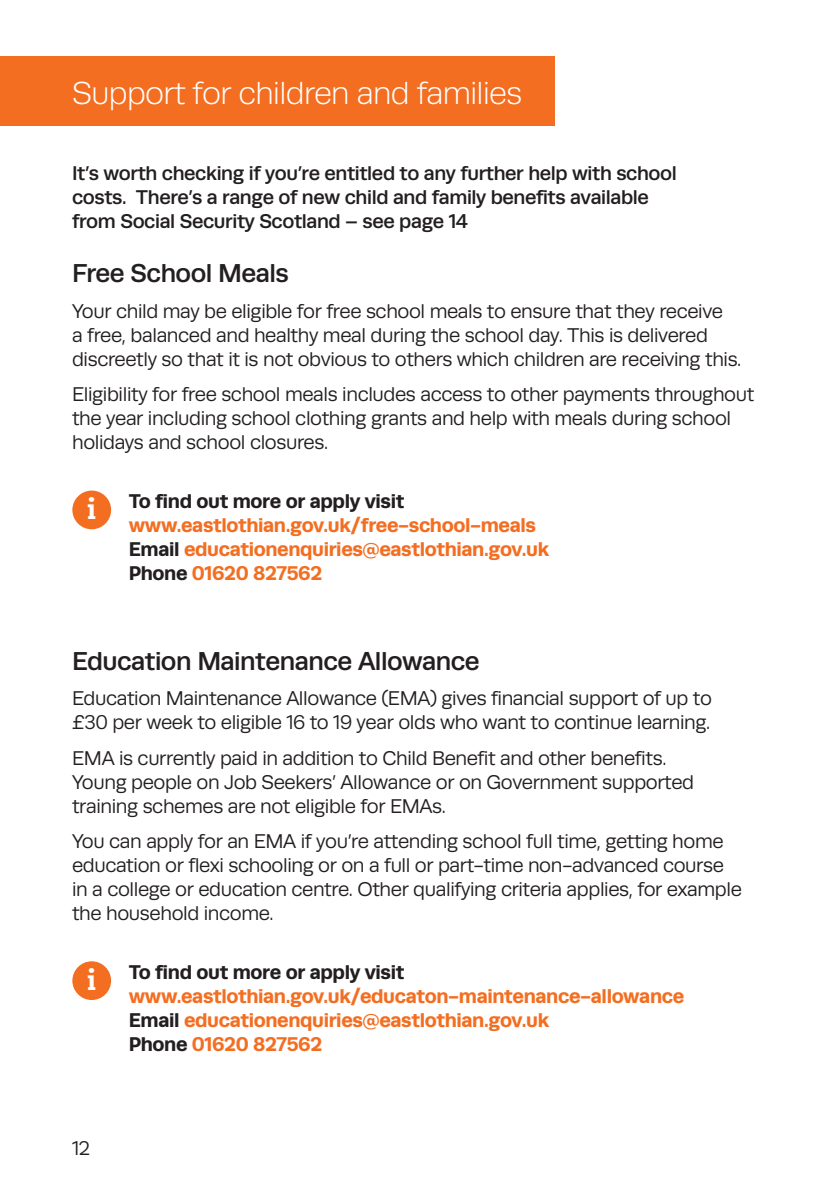
<style>
.page{position:relative;width:840px;height:1191px;background:#fff}
.page>*{position:absolute;margin:0;border:0;box-sizing:border-box;transform-origin:0 0}
.t1{font:300 32px "Runda";letter-spacing:-.02em;color:#fff}
.t2{font:800 28px "Caecilia LT Pro 85";color:#fff}
.t3{font:500 26px "Runda";letter-spacing:-.02em;color:#231f20}
.t4{font:20px/24px "Runda";letter-spacing:-.02em;color:#231f20}
.t5{font:700 20px/24px "Runda";letter-spacing:-.02em;color:#f36e21}
.t6{font:500 20px/24px "Runda";letter-spacing:-.02em;color:#231f20}
.s1{color:#231f20}
</style>
<div class="page">
<div style="left:0;top:57px;width:554px;height:69px;background:#f36e21"></div>
<div style="left:72px;top:490px;width:39px;height:39px;background:#f36e21;border-radius:50%"></div>
<div style="left:72px;top:961px;width:39px;height:39px;background:#f36e21;border-radius:50%"></div>
<p class="t1" style="left:72px;top:76px;width:451px">Support for children and families</p>
<p class="t6" style="left:72px;top:161px;width:606px">It’s worth checking if you’re entitled to any further help with school costs. There’s a range of new child and family benefits available from Social Security Scotland – see page 14</p>
<p class="t3" style="left:72px;top:258px;width:218px">Free School Meals</p>
<p class="t4" style="left:72px;top:299px;width:670px">Your child may be eligible for free school meals to ensure that they receive<br>a free, balanced and healthy meal during the school day. This is delivered discreetly so that it is not obvious to others which children are receiving this.</p>
<p class="t4" style="left:72px;top:382px;width:683px">Eligibility for free school meals includes access to other payments throughout the year including school clothing grants and help with meals during school holidays and school closures.</p>
<p class="t2" style="left:87px;top:490px;width:11px">i</p>
<p class="t5" style="left:129px;top:489px;width:421px"><span class="s1">To find out more or apply visit </span>www.eastlothian.gov.uk/free-school-meals <span class="s1">Email</span> educationenquiries@eastlothian.gov.uk <span class="s1">Phone</span> 01620 827562</p>
<p class="t3" style="left:72px;top:646px;width:409px">Education Maintenance Allowance</p>
<p class="t4" style="left:72px;top:686px;width:641px">Education Maintenance Allowance (EMA) gives financial support of up to £30 per week to eligible 16 to 19 year olds who want to continue learning.</p>
<p class="t4" style="left:72px;top:746px;width:623px">EMA is currently paid in addition to Child Benefit and other benefits.<br>Young people on Job Seekers’ Allowance or on Government supported training schemes are not eligible for EMAs.</p>
<p class="t4" style="left:72px;top:829px;width:671px">You can apply for an EMA if you’re attending school full time, getting home education or flexi schooling or on a full or part-time non-advanced course in a college or education centre. Other qualifying criteria applies, for example the household income.</p>
<p class="t2" style="left:87px;top:961px;width:11px">i</p>
<p class="t5" style="left:129px;top:960px;width:556px"><span class="s1">To find out more or apply visit </span>www.eastlothian.gov.uk/educaton-maintenance-allowance <span class="s1">Email</span> educationenquiries@eastlothian.gov.uk<br><span class="s1">Phone</span> 01620 827562</p>
<p class="t4" style="left:72px;top:1136px;width:19px">12</p>
</div>
